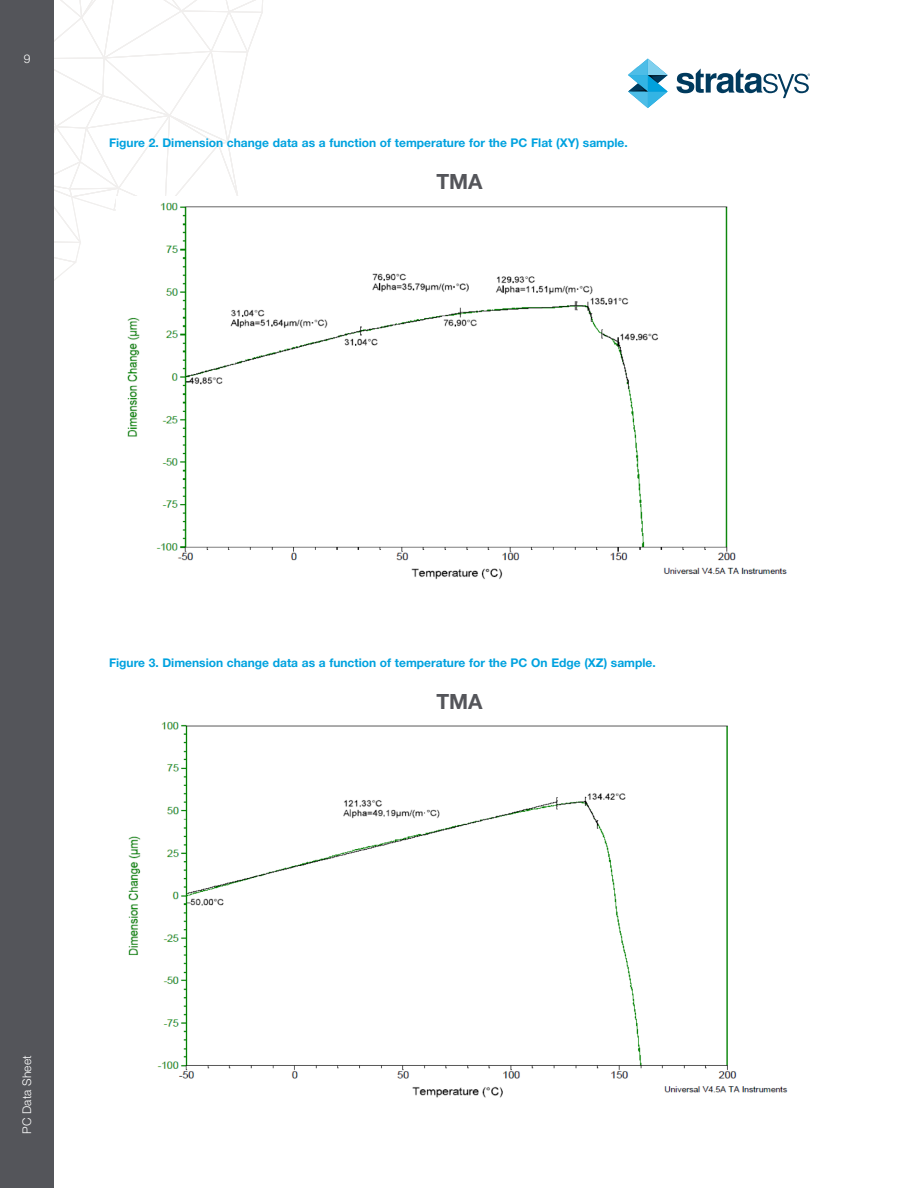
<style>
.page{position:relative;width:918px;height:1188px;background:#fff}
.page>*{position:absolute;margin:0;border:0;box-sizing:border-box;transform-origin:0 0}
.t1{font:700 21px "Helvetica Neue LT Std";color:#54555a}
.t2{font:700 12px "Helvetica Neue LT Std";color:#00a2df}
.t3{font:300 12px "Helvetica Neue LT Std";letter-spacing:.015em;color:#fff}
</style>
<div class="page">
<svg style="left:54px;top:0;width:209px;height:281px"></svg>
<div style="left:0;top:0;width:54px;height:1188px;background:#54555a"></div>
<svg style="left:628px;top:59px;width:40px;height:49px"></svg>
<svg style="left:676px;top:68px;width:134px;height:30px"></svg>
<img style="left:117px;top:197px;width:670px;height:383px">
<img style="left:128px;top:721px;width:660px;height:377px">
<p class="t3" style="left:24px;top:51px;width:8px">9</p>
<p class="t2" style="left:109px;top:135px;width:520px">Figure 2. Dimension change data as a function of temperature for the PC Flat (XY) sample.</p>
<h1 class="t1" style="left:436px;top:168px;width:48px">TMA</h1>
<p class="t2" style="left:109px;top:655px;width:548px">Figure 3. Dimension change data as a function of temperature for the PC On Edge (XZ) sample.</p>
<h1 class="t1" style="left:436px;top:688px;width:48px">TMA</h1>
<p class="t3" style="left:20px;top:1134px;width:80px;rotate:-90deg">PC Data Sheet</p>
</div>
